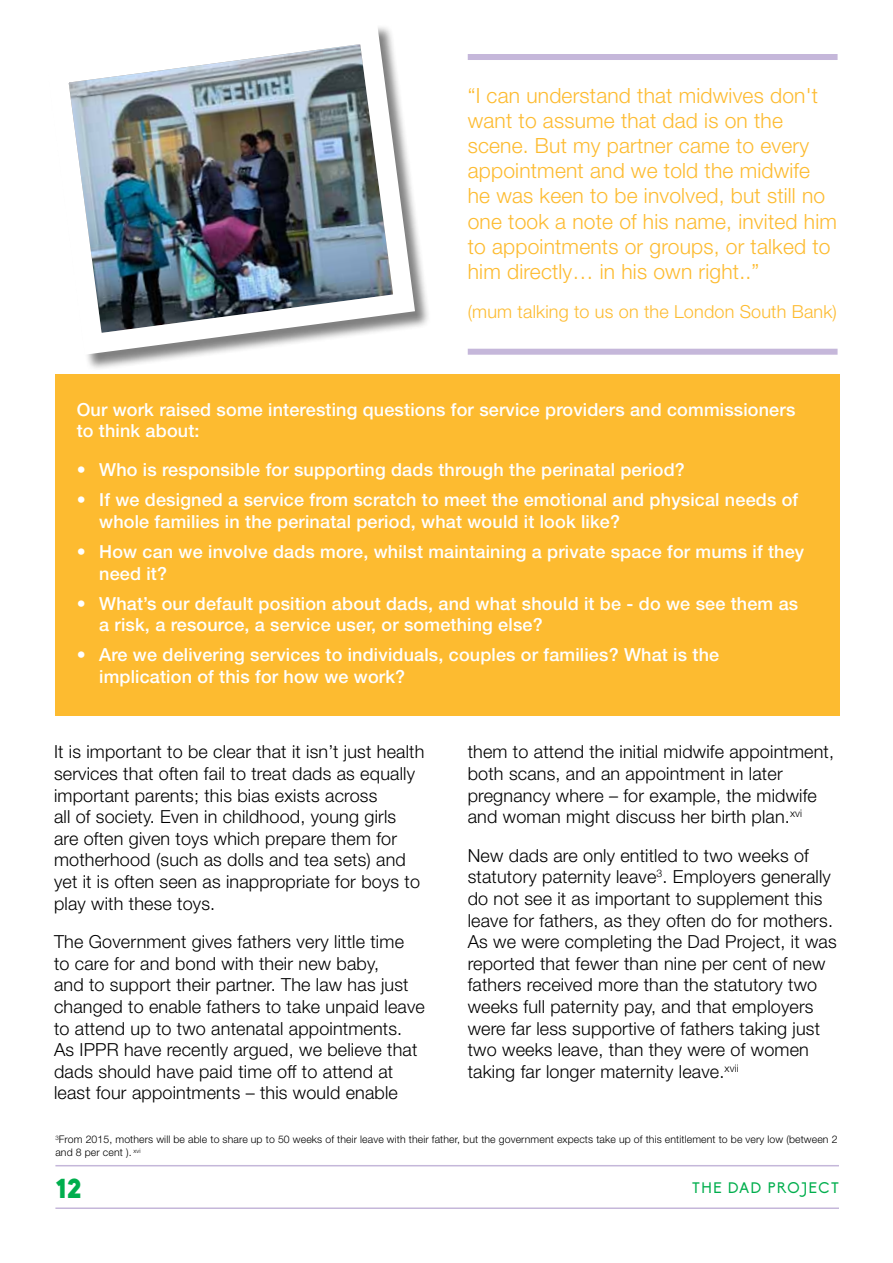
<style>
.page{position:relative;width:893px;height:1263px;background:#fff}
.page>*{position:absolute;margin:0;border:0;box-sizing:border-box;transform-origin:0 0}
.t1{font:900 27px "Biko";color:#00ae4d}
.t2{font:300 21px/25.2px "Helvetica Neue";letter-spacing:.01em;color:#fdbb30}
.t3{font:300 18px/21.6px "Helvetica Neue";letter-spacing:.01em;color:#000}
.t4{font:500 18px/21.6px "Helvetica Neue";letter-spacing:.01em;color:#fff}
.t5{font:300 18px "Helvetica Neue";letter-spacing:.01em;color:#fdbb30}
.t6{font:15px "Biko";letter-spacing:.1em;color:#00ae4d}
.t7{font:300 10.5px/12.6px "Helvetica Neue";letter-spacing:.01em;color:#000}
</style>
<div class="page">
<hr style="left:55px;top:1165px;width:784px;height:1px;background:#c5b7da">
<hr style="left:55px;top:1207px;width:784px;height:2px;background:#c5b7da">
<div style="left:468px;top:54px;width:369px;height:6px;background:#c5b7da"></div>
<div style="left:468px;top:349px;width:369px;height:6px;background:#c5b7da"></div>
<div style="left:55px;top:374px;width:785px;height:342px;background:#fdbb30"></div>
<img style="left:68px;top:27px;width:358px;height:339px">
<p class="t2" style="left:468px;top:82px;width:371px">“I can understand that midwives don't want to assume that dad is on the scene. But my partner came to every appointment and we told the midwife he was keen to be involved, but still no one took a note of his name, invited him to appointments or groups, or talked to him directly… in his own right..”</p>
<p class="t5" style="left:468px;top:300px;width:371px">(mum talking to us on the London South Bank)</p>
<p class="t4" style="left:77px;top:398px;width:720px">Our work raised some interesting questions for service providers and commissioners to think about:</p>
<p class="t4" style="left:77px;top:459px;width:610px">• Who is responsible for supporting dads through the perinatal period?</p>
<p class="t4" style="left:99px;top:489px;width:701px;text-indent:-23px">• If we designed a service from scratch to meet the emotional and physical needs of whole families in the perinatal period, what would it look like?</p>
<p class="t4" style="left:99px;top:540px;width:707px;text-indent:-23px">• How can we involve dads more, whilst maintaining a private space for mums if they need it?</p>
<p class="t4" style="left:99px;top:592px;width:700px;text-indent:-23px">• What’s our default position about dads, and what should it be - do we see them as a risk, a resource, a service user, or something else?</p>
<p class="t4" style="left:99px;top:644px;width:621px;text-indent:-23px">• Are we delivering services to individuals, couples or families? What is the implication of this for how we work?</p>
<p class="t3" style="left:54px;top:741px;width:372px">It is important to be clear that it isn’t just health services that often fail to treat dads as equally important parents; this bias exists across<br>all of society. Even in childhood, young girls are often given toys which prepare them for motherhood (such as dolls and tea sets) and yet it is often seen as inappropriate for boys to play with these toys.</p>
<p class="t3" style="left:54px;top:931px;width:372px">The Government gives fathers very little time<br>to care for and bond with their new baby,<br>and to support their partner. The law has just changed to enable fathers to take unpaid leave to attend up to two antenatal appointments.<br>As IPPR have recently argued, we believe that dads should have paid time off to attend at least four appointments – this would enable</p>
<p class="t3" style="left:468px;top:741px;width:368px">them to attend the initial midwife appointment, both scans, and an appointment in later pregnancy where – for example, the midwife and woman might discuss her birth plan.<sup>xvi</sup></p>
<p class="t3" style="left:468px;top:844px;width:371px">New dads are only entitled to two weeks of statutory paternity leave<sup>3</sup>. Employers generally do not see it as important to supplement this leave for fathers, as they often do for mothers.<br>As we were completing the Dad Project, it was reported that fewer than nine per cent of new fathers received more than the statutory two weeks full paternity pay, and that employers were far less supportive of fathers taking just two weeks leave, than they were of women taking far longer maternity leave.<sup>xvii</sup></p>
<p class="t7" style="left:55px;top:1133px;width:784px"><sup>3</sup>From 2015, mothers will be able to share up to 50 weeks of their leave with their father, but the government expects take up of this entitlement to be very low (between 2 and 8 per cent ). <sup>xvi</sup></p>
<h1 class="t1" style="left:55px;top:1172px;width:27px">12</h1>
<p class="t6" style="left:692px;top:1180px;width:148px">THE DAD PROJECT</p>
</div>
